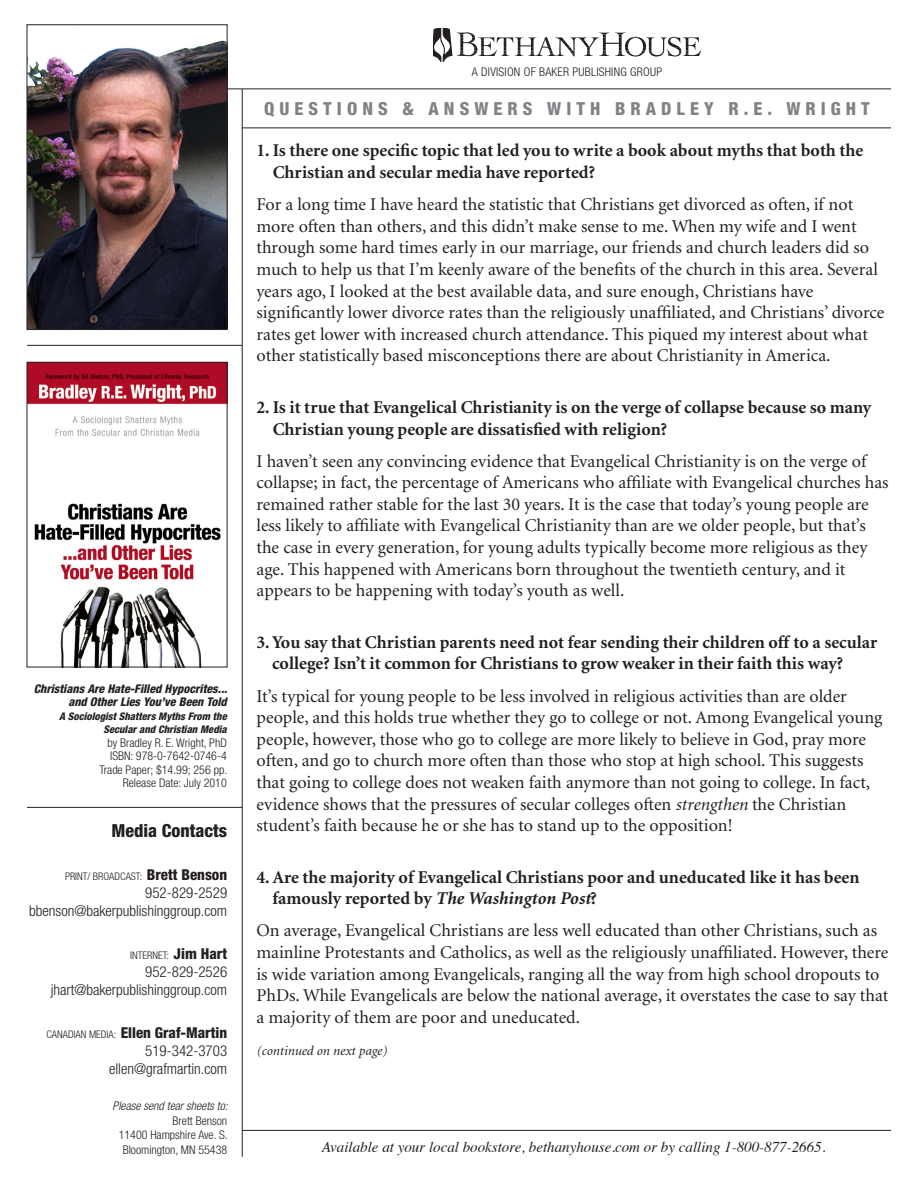
<style>
.page{position:relative;width:918px;height:1188px;background:#fff}
.page>*{position:absolute;margin:0;border:0;box-sizing:border-box;transform-origin:0 0}
.Body_text{font:18px/21.6px "Minion";color:#231f20}
.Body_text-2{font:700 18px/21.6px "Minion";color:#231f20}
.t1{font:800 condensed 18px "Helvetica Neue";letter-spacing:.28em;color:#808285}
.t2{font:800 condensed 18px "Helvetica Neue";color:#231f20}
.t3{font:300 condensed 15px "Helvetica Neue";color:#231f20}
.t4{font:italic 15px "Times";color:#231f20}
.t5{font:800 condensed 15px "Helvetica Neue";color:#231f20}
.Body_text-3{font:italic 13.5px "Minion";color:#231f20}
.Book_ID{font:300 condensed 12px "Helvetica Neue";color:#231f20}
.Book_Title{font:italic 800 condensed 12px/13.5px "Helvetica Neue";color:#231f20;text-align:right}
.Book_ID-2{font:300 condensed 12px "Helvetica Neue";letter-spacing:.02em;color:#231f20}
.t6{font:italic 300 condensed 12px "Helvetica Neue";color:#231f20}
.Book_Title-2{font:italic 800 condensed 10.5px "Helvetica Neue";color:#231f20}
.t7{font:300 condensed 10.5px "Helvetica Neue";color:#231f20}
.t8{font:5.55px/5.6px "Cochin";letter-spacing:-.04em;color:#231f20}
.s1{font-weight:800;font-size:15px}
.s2{font-weight:300;font-size:10.5px}
.s3{font-style:italic}
</style>
<div class="page">
<svg style="left:434px;top:28px;width:266px;height:34px"></svg>
<hr style="left:242px;top:1130px;width:649px;height:1px;background:#231f20">
<hr style="left:27px;top:807px;width:215px;height:1px;background:#231f20">
<hr style="left:27px;top:345px;width:215px;height:1px;background:#231f20">
<hr style="left:242px;top:89px;width:1px;height:1068px;background:#231f20">
<hr style="left:242px;top:128px;width:649px;height:1px;background:#231f20">
<hr style="left:227px;top:89px;width:664px;height:1px;background:#231f20">
<img style="left:29px;top:364px;width:196px;height:301px">
<img style="left:29px;top:27px;width:199px;height:301px">
<div style="left:27px;top:25px;width:200px;height:305px;border:1px solid #231f20"></div>
<p class="Book_Title" style="left:34px;top:681px;width:195px">Christians Are Hate-Filled Hypocrites... and Other Lies You’ve Been Told</p>
<p class="Book_Title-2" style="left:59px;top:709px;width:169px">A Sociologist Shatters Myths From the</p>
<p class="Book_Title-2" style="left:103px;top:723px;width:125px">Secular and Christian Media</p>
<p class="Book_ID" style="left:108px;top:735px;width:121px">by Bradley R. E. Wright, PhD</p>
<p class="Book_ID" style="left:110px;top:749px;width:118px">ISBN: 978-0-7642-0746-4</p>
<p class="Book_ID" style="left:99px;top:762px;width:129px">Trade Paper; $14.99; 256 pp.</p>
<p class="Book_ID" style="left:123px;top:776px;width:105px">Release Date: July 2010</p>
<p class="t2" style="left:112px;top:819px;width:117px">Media Contacts</p>
<p class="t7" style="left:65px;top:870px;width:164px">PRINT/ BROADCAST: <span class="s1">Brett Benson</span></p>
<p class="t3" style="left:145px;top:884px;width:83px">952-829-2529</p>
<p class="t3" style="left:29px;top:902px;width:200px">bbenson@bakerpublishinggroup.com</p>
<p class="t7" style="left:130px;top:949px;width:98px">INTERNET: <span class="s1">Jim Hart</span></p>
<p class="t3" style="left:145px;top:963px;width:83px">952-829-2526</p>
<p class="t3" style="left:51px;top:981px;width:178px">jhart@bakerpublishinggroup.com</p>
<p class="t5" style="left:46px;top:1024px;width:182px"><span class="s2">CANADIAN MEDIA:</span> Ellen Graf-Martin</p>
<p class="t3" style="left:145px;top:1042px;width:83px">519-342-3703</p>
<p class="t3" style="left:109px;top:1060px;width:120px">ellen@grafmartin.com</p>
<p class="t6" style="left:113px;top:1099px;width:117px">Please send tear sheets to:</p>
<p class="Book_ID" style="left:173px;top:1114px;width:56px">Brett Benson</p>
<p class="Book_ID" style="left:119px;top:1128px;width:110px">11400 Hampshire Ave. S.</p>
<p class="Book_ID" style="left:123px;top:1142px;width:106px">Bloomington, MN 55438</p>
<p class="Book_ID-2" style="left:472px;top:65px;width:192px">A DIVISION OF BAKER PUBLISHING GROUP</p>
<p class="t1" style="left:264px;top:97px;width:607px">QUESTIONS &amp; ANSWERS WITH BRADLEY R.E. WRIGHT</p>
<p class="Body_text-2" style="left:273px;top:140px;width:592px;text-indent:-16px">1. Is there one specific topic that led you to write a book about myths that both the<br>Christian and secular media have reported?</p>
<p class="Body_text" style="left:256px;top:194px;width:629px">For a long time I have heard the statistic that Christians get divorced as often, if not more often than others, and this didn’t make sense to me. When my wife and I went through some hard times early in our marriage, our friends and church leaders did so much to help us that I’m keenly aware of the benefits of the church in this area. Several years ago, I looked at the best available data, and sure enough, Christians have significantly lower divorce rates than the religiously unaffiliated, and Christians’ divorce rates get lower with increased church attendance. This piqued my interest about what other statistically based misconceptions there are about Christianity in America.</p>
<p class="Body_text-2" style="left:273px;top:397px;width:600px;text-indent:-16px">2. Is it true that Evangelical Christianity is on the verge of collapse because so many<br>Christian young people are dissatisfied with religion?</p>
<p class="Body_text" style="left:256px;top:451px;width:634px">I haven’t seen any convincing evidence that Evangelical Christianity is on the verge of collapse; in fact, the percentage of Americans who affiliate with Evangelical churches has remained rather stable for the last 30 years. It is the case that today’s young people are less likely to affiliate with Evangelical Christianity than are we older people, but that’s the case in every generation, for young adults typically become more religious as they age. This happened with Americans born throughout the twentieth century, and it appears to be happening with today’s youth as well.</p>
<p class="Body_text-2" style="left:272px;top:632px;width:607px;text-indent:-16px">3. You say that Christian parents need not fear sending their children off to a secular college? Isn’t it common for Christians to grow weaker in their faith this way?</p>
<p class="Body_text" style="left:256px;top:686px;width:627px">It’s typical for young people to be less involved in religious activities than are older people, and this holds true whether they go to college or not. Among Evangelical young people, however, those who go to college are more likely to believe in God, pray more often, and go to church more often than those who stop at high school. This suggests that going to college does not weaken faith anymore than not going to college. In fact, evidence shows that the pressures of secular colleges often <span class="s3">strengthen</span> the Christian student’s faith because he or she has to stand up to the opposition!</p>
<p class="Body_text-2" style="left:272px;top:867px;width:589px;text-indent:-16px">4. Are the majority of Evangelical Christians poor and uneducated like it has been famously reported by <span class="s3">The Washington Post</span>?</p>
<p class="Body_text" style="left:256px;top:921px;width:633px">On average, Evangelical Christians are less well educated than other Christians, such as mainline Protestants and Catholics, as well as the religiously unaffiliated. However, there is wide variation among Evangelicals, ranging all the way from high school dropouts to PhDs. While Evangelicals are below the national average, it overstates the case to say that a majority of them are poor and uneducated.</p>
<p class="t8" style="left:761px;top:243px;width:123px">Follow this layout for applications where the designated logo area is expremely narrow. Including these proportions</p>
<p class="Body_text-3" style="left:256px;top:1044px;width:132px">(continued on next page)</p>
<p class="t4" style="left:322px;top:1134px;width:505px">Available at your local bookstore, bethanyhouse.com or by calling 1-800-877-2665.</p>
</div>
